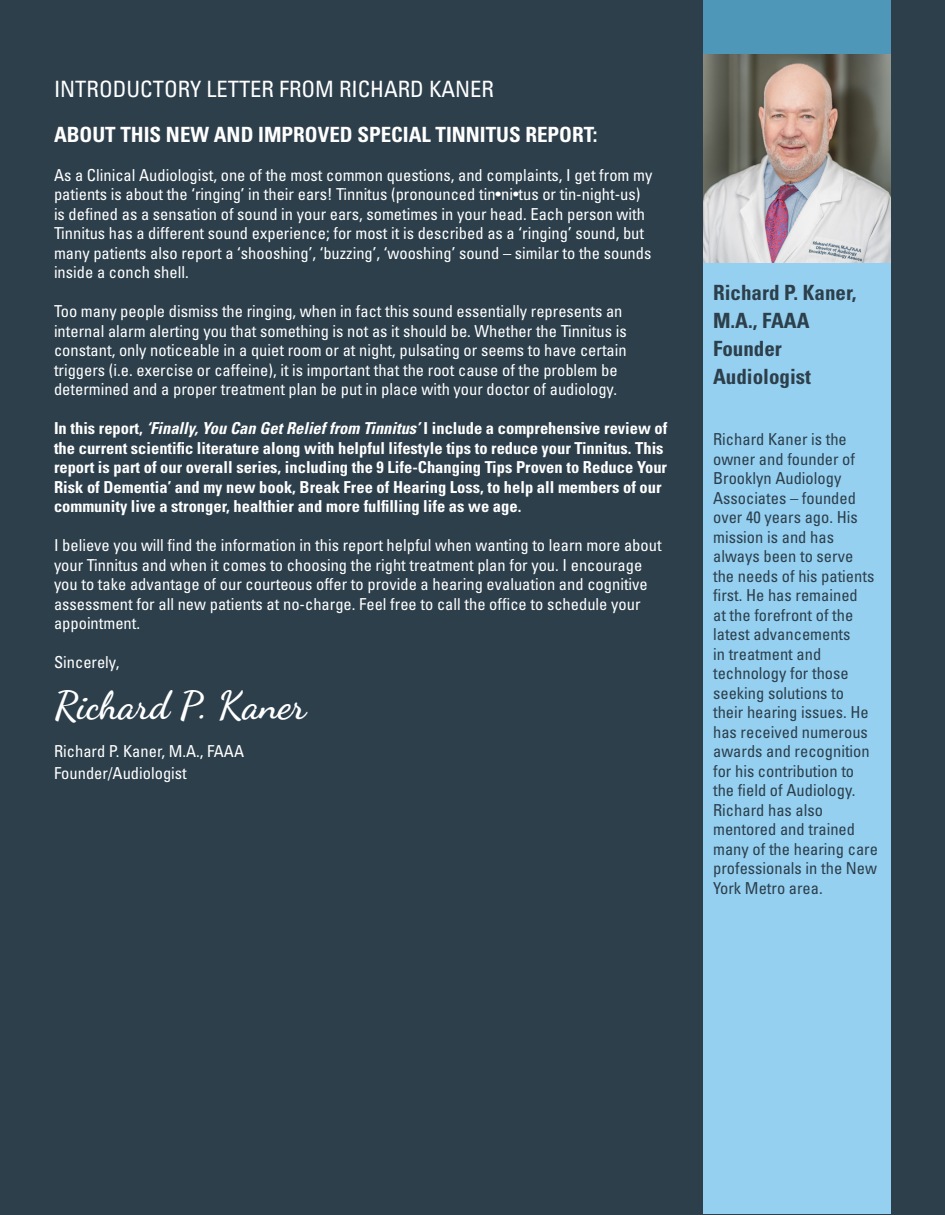
<style>
.page{position:relative;width:945px;height:1215px;background:#2c3f4b}
.page>*{position:absolute;margin:0;border:0;box-sizing:border-box;transform-origin:0 0}
.t1{font:700 39px "Dancing Script";color:#fff}
.t2{font:condensed 22.5px "Univers LT Std";color:#fff}
.t3{font:700 condensed 21px "Univers LT Std";color:#fff}
.t4{font:700 condensed 21px "Univers LT Std";color:#2c3f4b}
.t5{font:condensed 16.5px/19.5px "Univers LT Std";color:#fff}
.t6{font:condensed 16.5px/19.5px "Univers LT Std";color:#2c3f4b}
.t7{font:700 condensed 16.5px/19.5px "Univers LT Std";color:#fff}
.s1{font-style:italic}
</style>
<div class="page">
<div style="left:703px;top:244px;width:188px;height:970px;background:#95d0f1"></div>
<div style="left:703px;top:0;width:188px;height:91px;background:#4f97b9"></div>
<img style="left:703px;top:54px;width:188px;height:209px">
<p class="t2" style="left:54px;top:75px;width:442px">INTRODUCTORY LETTER FROM RICHARD KANER</p>
<p class="t3" style="left:54px;top:122px;width:545px">ABOUT THIS NEW AND IMPROVED SPECIAL TINNITUS REPORT:</p>
<p class="t5" style="left:54px;top:165px;width:600px">As a Clinical Audiologist, one of the most common questions, and complaints, I get from my patients is about the ‘ringing’ in their ears! Tinnitus (pronounced tin•ni•tus or tin-night-us) is defined as a sensation of sound in your ears, sometimes in your head. Each person with Tinnitus has a different sound experience; for most it is described as a ‘ringing’ sound, but many patients also report a ‘shooshing’, ‘buzzing’, ‘wooshing’ sound – similar to the sounds inside a conch shell.</p>
<p class="t5" style="left:54px;top:302px;width:574px">Too many people dismiss the ringing, when in fact this sound essentially represents an internal alarm alerting you that something is not as it should be. Whether the Tinnitus is constant, only noticeable in a quiet room or at night, pulsating or seems to have certain triggers (i.e. exercise or caffeine), it is important that the root cause of the problem be determined and a proper treatment plan be put in place with your doctor of audiology.</p>
<p class="t7" style="left:54px;top:419px;width:615px">In this report, <span class="s1">‘Finally, You Can Get Relief from Tinnitus’</span> I include a comprehensive review of the current scientific literature along with helpful lifestyle tips to reduce your Tinnitus. This report is part of our overall series, including the 9 Life-Changing Tips Proven to Reduce Your Risk of Dementia’ and my new book, Break Free of Hearing Loss, to help all members of our community live a stronger, healthier and more fulfilling life as we age.</p>
<p class="t5" style="left:54px;top:536px;width:609px">I believe you will find the information in this report helpful when wanting to learn more about your Tinnitus and when it comes to choosing the right treatment plan for you. I encourage you to take advantage of our courteous offer to provide a hearing evaluation and cognitive assessment for all new patients at no-charge. Feel free to call the office to schedule your appointment.</p>
<p class="t5" style="left:54px;top:653px;width:67px">Sincerely,</p>
<p class="t1" style="left:54px;top:681px;width:253px">Richard P. Kaner</p>
<p class="t5" style="left:54px;top:741px;width:192px">Richard P. Kaner, M.A., FAAA</p>
<p class="t5" style="left:54px;top:764px;width:134px">Founder/Audiologist</p>
<p class="t4" style="left:713px;top:279px;width:145px">Richard P. Kaner,</p>
<p class="t4" style="left:713px;top:308px;width:98px">M.A., FAAA</p>
<p class="t4" style="left:713px;top:336px;width:70px">Founder</p>
<p class="t4" style="left:713px;top:364px;width:100px">Audiologist</p>
<p class="t6" style="left:713px;top:430px;width:166px">Richard Kaner is the owner and founder of<br>Brooklyn Audiology<br>Associates – founded over 40 years ago. His mission is and has always been to serve the needs of his patients first. He has remained<br>at the forefront of the latest advancements<br>in treatment and technology for those seeking solutions to their hearing issues. He has received numerous awards and recognition for his contribution to the field of Audiology.<br>Richard has also mentored and trained many of the hearing care professionals in the New<br>York Metro area.</p>
</div>
